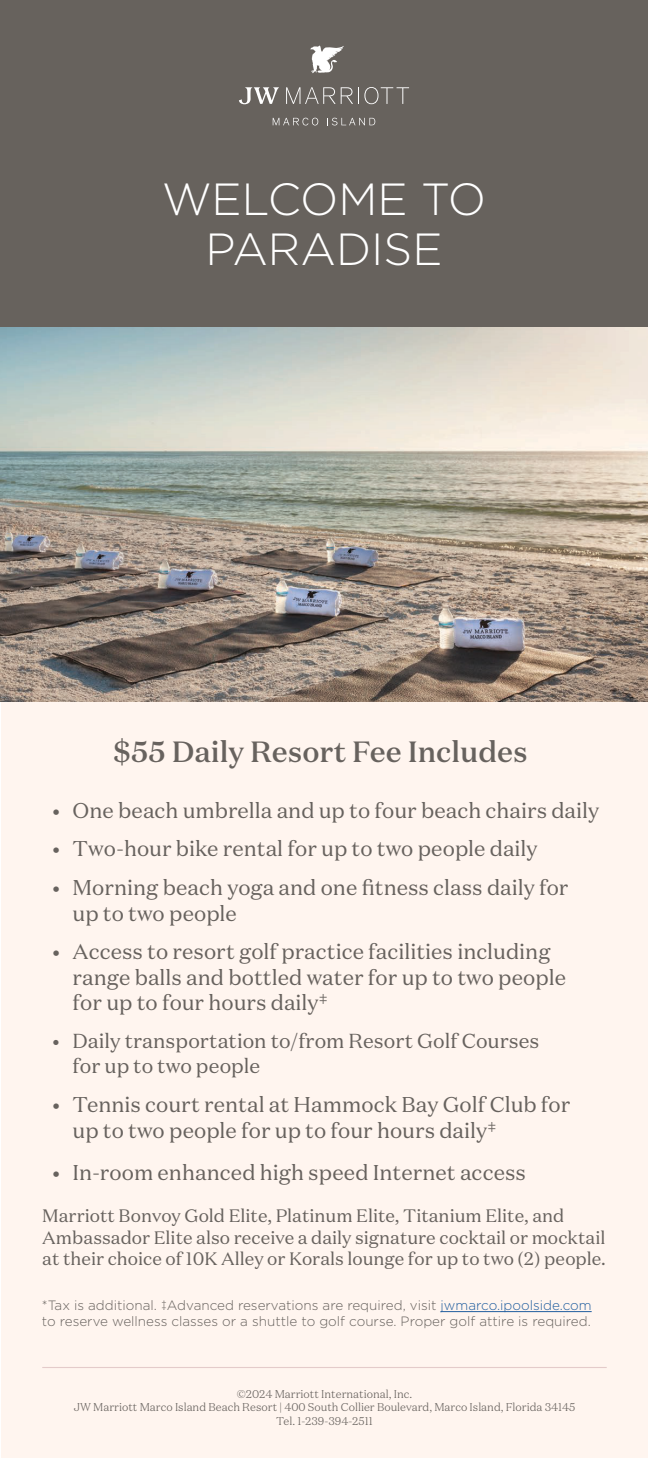
<style>
.page{position:relative;width:648px;height:1458px;background:#fff}
.page>*{position:absolute;margin:0;border:0;box-sizing:border-box;transform-origin:0 0}
.t1{font:300 45px/49.5px "Gotham";color:#fff;text-align:center}
.t2{font:500 29.25px "Domaine Text";color:#67625e}
.t3{font:21.38px/25.7px "Domaine Text";color:#67625e}
.t4{font:20.25px/25.7px "Domaine Text";color:#67625e}
.t5{font:18px/21.6px "Domaine Text";color:#67625e}
.t6{font:300 13.5px/16.2px "Gotham";color:#67625e}
.t7{font:300 11.25px/13.5px "Domaine Text";color:#67625e;text-align:center}
.s1{color:#215e9f}
</style>
<div class="page">
<div style="left:0;top:0;width:648px;height:360px;background:#67625d"></div>
<div style="left:1px;top:684px;width:647px;height:774px;background:#fff5ef"></div>
<hr style="left:441px;top:1311px;width:151px;height:1px;background:#215e9f">
<img style="left:0;top:327px;width:648px;height:374px">
<svg style="left:273px;top:118px;width:45px;height:7px"></svg>
<svg style="left:312px;top:118px;width:6px;height:7px"></svg>
<svg style="left:327px;top:118px;width:48px;height:7px"></svg>
<svg style="left:239px;top:87px;width:40px;height:17px"></svg>
<svg style="left:286px;top:87px;width:123px;height:17px"></svg>
<svg style="left:310px;top:46px;width:34px;height:27px"></svg>
<hr style="left:42px;top:1367px;width:565px;height:1px;background:#e4cbca">
<h1 class="t1" style="left:162px;top:173px;width:326px">WELCOME TO<br>PARADISE</h1>
<h2 class="t2" style="left:113px;top:732px;width:416px">$55 Daily Resort Fee Includes</h2>
<p class="t3" style="left:52px;top:797px;width:548px">• One beach umbrella and up to four beach chairs daily</p>
<p class="t3" style="left:52px;top:836px;width:487px">• Two-hour bike rental for up to two people daily</p>
<p class="t3" style="left:73px;top:874px;width:497px;text-indent:-20px">• Morning beach yoga and one fitness class daily for up to two people</p>
<p class="t3" style="left:73px;top:939px;width:495px;text-indent:-20px">• Access to resort golf practice facilities including range balls and bottled water for up to two people for up to four hours daily‡</p>
<p class="t4" style="left:73px;top:1027px;width:468px;text-indent:-20px">• Daily transportation to/from Resort Golf Courses for up to two people</p>
<p class="t3" style="left:73px;top:1091px;width:499px;text-indent:-20px">• Tennis court rental at Hammock Bay Golf Club for up to two people for up to four hours daily‡</p>
<p class="t3" style="left:52px;top:1160px;width:475px">• In-room enhanced high speed Internet access</p>
<p class="t5" style="left:42px;top:1205px;width:565px">Marriott Bonvoy Gold Elite, Platinum Elite, Titanium Elite, and<br>Ambassador Elite also receive a daily signature cocktail or mocktail at their choice of 10K Alley or Korals lounge for up to two (2) people.</p>
<p class="t6" style="left:42px;top:1297px;width:551px">*Tax is additional. ‡Advanced reservations are required, visit <span class="s1">jwmarco.ipoolside.com </span>to reserve wellness classes or a shuttle to golf course. Proper golf attire is required.</p>
<p class="t7" style="left:74px;top:1387px;width:503px">©2024 Marriott International, Inc.<br>JW Marriott Marco Island Beach Resort | 400 South Collier Boulevard, Marco Island, Florida 34145<br>Tel. 1-239-394-2511</p>
</div>
